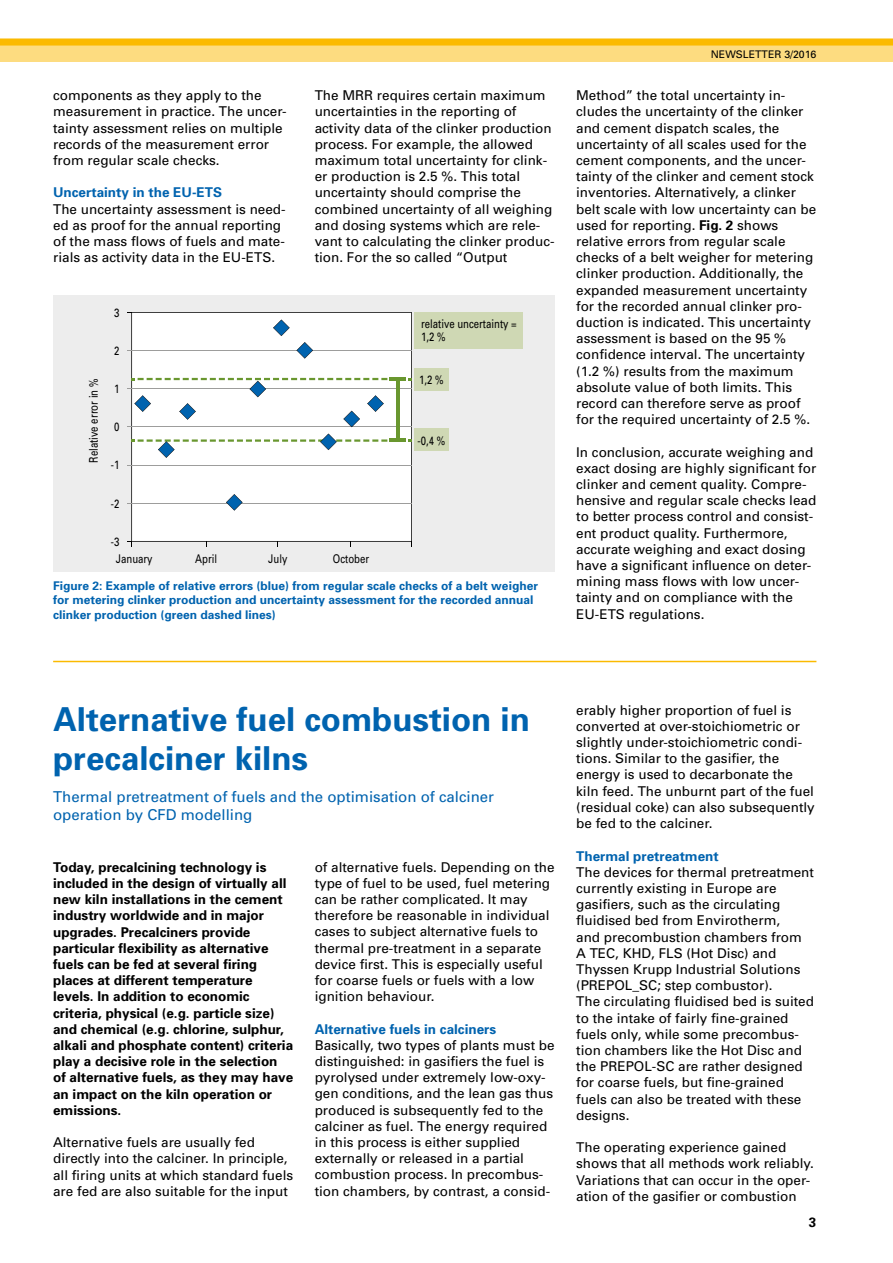
<style>
.page{position:relative;width:893px;height:1263px;background:#fff}
.page>*{position:absolute;margin:0;border:0;box-sizing:border-box;transform-origin:0 0}
.t1{font:700 33px/39.6px "Univers";color:#0063af}
.t2{font:15px/18px "Univers";color:#0063af}
.t3{font:13.5px/16.2px "Univers";color:#000}
.t4{font:700 13.5px/16.2px "Univers";color:#000}
.t5{font:700 13.5px "Univers";color:#0063af}
.t6{font:700 12px/14.4px "Univers";color:#0063af}
.t7{font:12px/12.8px "Univers";color:#000;scale:.8 1}
.t8{font:10.5px "Univers";color:#000}
.s1{font-weight:700}
</style>
<div class="page">
<div style="left:0;top:38px;width:893px;height:24px;background:#fddc80"></div>
<div style="left:0;top:39px;width:893px;height:7px;background:#fbba00"></div>
<hr style="left:53px;top:661px;width:763px;height:1px;background:#fbba00">
<div style="left:53px;top:296px;width:502px;height:276px;background:#ededed"></div>
<div style="left:131px;top:312px;width:281px;height:230px;background:#fff"></div>
<hr style="left:127px;top:350px;width:284px;height:1px;background:#9d9d9c">
<hr style="left:127px;top:503px;width:284px;height:1px;background:#9d9d9c">
<hr style="left:127px;top:388px;width:284px;height:1px;background:#9d9d9c">
<hr style="left:127px;top:426px;width:284px;height:1px;background:#9d9d9c">
<hr style="left:127px;top:465px;width:284px;height:1px;background:#9d9d9c">
<svg style="left:273px;top:319px;width:17px;height:17px"></svg>
<svg style="left:296px;top:342px;width:17px;height:17px"></svg>
<svg style="left:226px;top:494px;width:17px;height:17px"></svg>
<svg style="left:132px;top:433px;width:279px;height:25px;background:#ecf2ee"></svg>
<svg style="left:132px;top:378px;width:279px;height:49px;background:#e8eeed"></svg>
<hr style="left:389px;top:378px;width:17px;height:3px;background:#69972f">
<hr style="left:389px;top:439px;width:17px;height:3px;background:#69972f">
<hr style="left:396px;top:379px;width:3px;height:62px;background:#69972f">
<div style="left:414px;top:313px;width:108px;height:36px;background:#cfd8b4"></div>
<div style="left:414px;top:368px;width:35px;height:22px;background:#cfd8b4"></div>
<div style="left:414px;top:429px;width:35px;height:22px;background:#cfd8b4"></div>
<p class="t3" style="left:53px;top:87px;width:235px">components as they apply to the measurement in practice. The uncer&shy;tainty assessment relies on multiple records of the measurement error from regular scale checks.</p>
<p class="t5" style="left:53px;top:184px;width:170px">Uncertainty in the EU-ETS</p>
<p class="t3" style="left:53px;top:200px;width:234px">The uncertainty assessment is need&shy;ed as proof for the annual reporting of the mass flows of fuels and mate&shy;rials as activity data in the EU-ETS.</p>
<p class="t7" style="left:87px;top:462px;width:106px;rotate:-90deg">Relative error in %</p>
<p class="t7" style="left:114px;top:306px;width:8px">3</p>
<p class="t7" style="left:114px;top:344px;width:8px">2</p>
<p class="t7" style="left:114px;top:382px;width:8px">1</p>
<p class="t7" style="left:114px;top:420px;width:8px">0</p>
<p class="t7" style="left:111px;top:459px;width:12px">-1</p>
<p class="t7" style="left:111px;top:497px;width:12px">-2</p>
<p class="t7" style="left:111px;top:535px;width:12px">-3</p>
<p class="t3" style="left:315px;top:87px;width:242px">The MRR requires certain maximum uncertainties in the reporting of activity data of the clinker production process. For example, the allowed maximum total uncertainty for clink&shy;er production is 2.5 %. This total uncertainty should comprise the combined uncertainty of all weighing and dosing systems which are rele&shy;vant to calculating the clinker produc&shy;tion. For the so called “Output</p>
<p class="t7" style="left:421px;top:317px;width:121px">relative uncertainty =<br>1,2 %</p>
<p class="t7" style="left:419px;top:373px;width:32px">1,2 %</p>
<p class="t7" style="left:418px;top:434px;width:36px">-0,4 %</p>
<p class="t7" style="left:116px;top:552px;width:48px">January</p>
<p class="t7" style="left:333px;top:552px;width:47px">October</p>
<p class="t7" style="left:195px;top:552px;width:29px">April</p>
<p class="t7" style="left:268px;top:552px;width:26px">July</p>
<p class="t6" style="left:53px;top:578px;width:486px">Figure 2: Example of relative errors (blue) from regular scale checks of a belt weigher for metering clinker production and uncertainty assessment for the recorded annual clinker production (green dashed lines)</p>
<p class="t8" style="left:711px;top:48px;width:107px">NEWSLETTER 3/2016</p>
<p class="t3" style="left:576px;top:87px;width:242px">Method” the total uncertainty in&shy;cludes the uncertainty of the clinker and cement dispatch scales, the uncertainty of all scales used for the cement components, and the uncer&shy;tainty of the clinker and cement stock inventories. Alternatively, a clinker belt scale with low uncertainty can be used for reporting. <span class="s1">Fig. 2</span> shows relative errors from regular scale checks of a belt weigher for metering clinker production. Additionally, the expanded measurement uncertainty for the recorded annual clinker pro&shy;duction is indicated. This uncertainty assessment is based on the 95 % confidence interval. The uncertainty (1.2 %) results from the maximum absolute value of both limits. This record can therefore serve as proof for the required uncertainty of 2.5 %.</p>
<p class="t3" style="left:576px;top:443px;width:242px">In conclusion, accurate weighing and exact dosing are highly significant for clinker and cement quality. Compre&shy;hensive and regular scale checks lead to better process control and consist&shy;ent product quality. Furthermore, accurate weighing and exact dosing have a significant influence on deter&shy;mining mass flows with low uncer&shy;tainty and on compliance with the EU-ETS regulations.</p>
<h1 class="t1" style="left:53px;top:698px;width:478px">Alternative fuel combustion in precalciner kilns</h1>
<p class="t2" style="left:53px;top:788px;width:442px">Thermal pretreatment of fuels and the optimisation of calciner operation by CFD modelling</p>
<p class="t3" style="left:315px;top:858px;width:242px">of alternative fuels. Depending on the type of fuel to be used, fuel metering can be rather complicated. It may therefore be reasonable in individual cases to subject alternative fuels to thermal pre-treatment in a separate device first. This is especially useful for coarse fuels or fuels with a low ignition behaviour.</p>
<p class="t5" style="left:315px;top:1020px;width:183px">Alternative fuels in calciners</p>
<p class="t3" style="left:315px;top:1036px;width:242px">Basically, two types of plants must be distinguished: in gasifiers the fuel is pyrolysed under extremely low-oxy&shy;gen conditions, and the lean gas thus produced is subsequently fed to the calciner as fuel. The energy required in this process is either supplied externally or released in a partial combustion process. In precombus&shy;tion chambers, by contrast, a consid-</p>
<p class="t4" style="left:53px;top:858px;width:242px">Today, precalcining technology is included in the design of virtually all new kiln installations in the cement industry worldwide and in major upgrades. Precalciners provide particular flexibility as alternative fuels can be fed at several firing places at different temperature levels. In addition to economic criteria, physical (e.g. particle size) and chemical (e.g. chlorine, sulphur, alkali and phosphate content) criteria play a decisive role in the selection of alternative fuels, as they may have an impact on the kiln operation or emissions.</p>
<p class="t3" style="left:53px;top:1134px;width:242px">Alternative fuels are usually fed directly into the calciner. In principle, all firing units at which standard fuels are fed are also suitable for the input</p>
<p class="t3" style="left:576px;top:701px;width:240px">erably higher proportion of fuel is converted at over-stoichiometric or slightly under-stoichiometric condi&shy;tions. Similar to the gasifier, the energy is used to decarbonate the kiln feed. The unburnt part of the fuel (residual coke) can also subsequently be fed to the calciner.</p>
<p class="t5" style="left:576px;top:847px;width:144px">Thermal pretreatment</p>
<p class="t3" style="left:576px;top:863px;width:239px">The devices for thermal pretreatment currently existing in Europe are gasifiers, such as the circulating fluidised bed from Envirotherm,<br>and precombustion chambers from<br>A TEC, KHD, FLS (Hot Disc) and<br>Thyssen Krupp Industrial Solutions (PREPOL_SC; step combustor).<br>The circulating fluidised bed is suited to the intake of fairly fine-grained fuels only, while some precombus&shy;tion chambers like the Hot Disc and the PREPOL-SC are rather designed for coarse fuels, but fine-grained fuels can also be treated with these designs.</p>
<p class="t3" style="left:576px;top:1139px;width:239px">The operating experience gained shows that all methods work reliably.<br>Variations that can occur in the oper&shy;ation of the gasifier or combustion</p>
<p class="t4" style="left:809px;top:1214px;width:9px">3</p>
</div>
